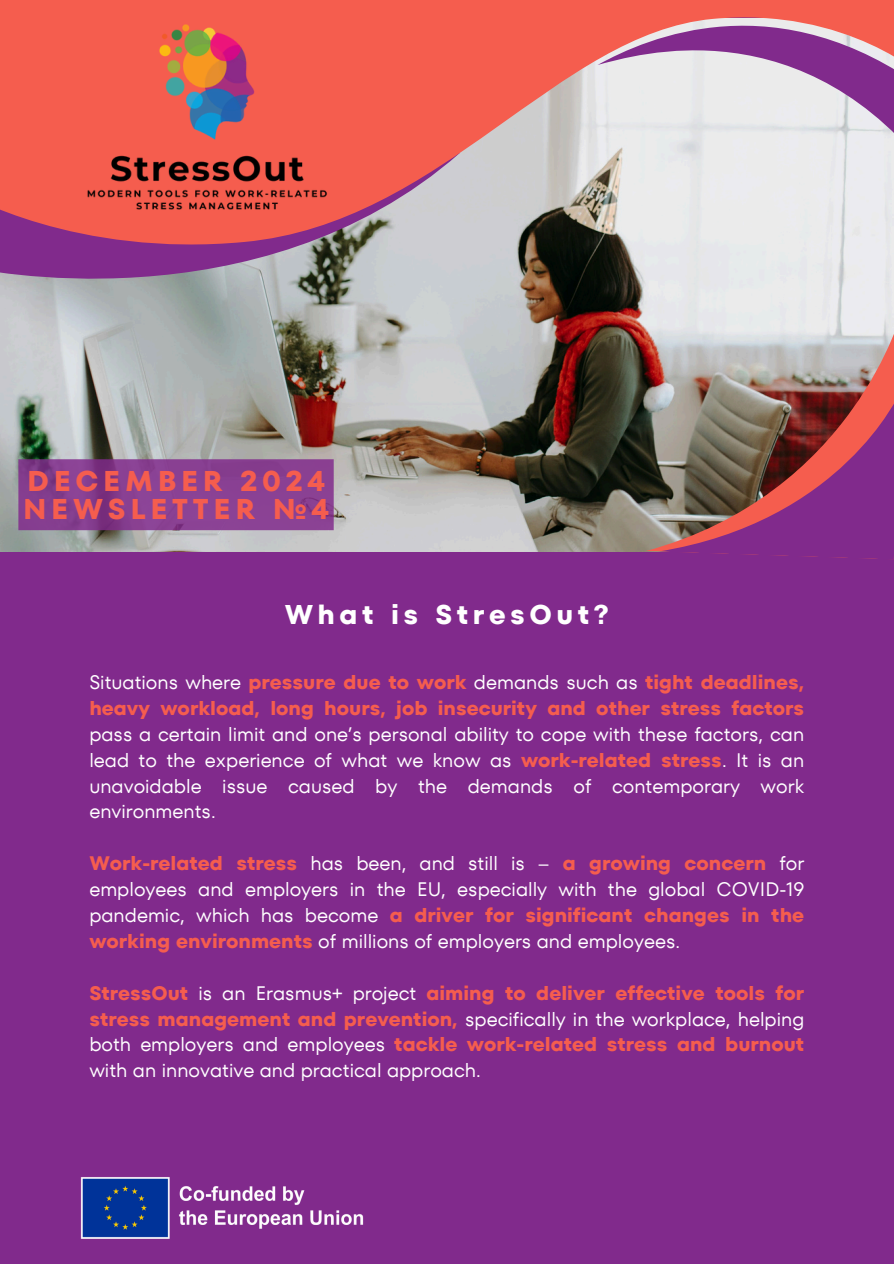
<style>
.page{position:relative;width:894px;height:1264px;background:#fff}
.page>*{position:absolute;margin:0;border:0;box-sizing:border-box;transform-origin:0 0}
.t1{font:700 28.5px/28.2px "TT Fors";letter-spacing:.165em;color:#f55d4e}
.t2{font:700 27px "TT Fors";letter-spacing:.165em;color:#fff}
.t3{font:19.5px/25.8px "TT Fors";color:#fff;text-align:justify}
.s1{font-weight:700;color:#f55d4e}
</style>
<div class="page">
<div style="left:0;top:0;width:893px;height:1263px;background:#812a8c"></div>
<img style="left:0;top:268px;width:893px;height:283px">
<svg style="left:0;top:268px;width:474px;height:89px;background:#b3b7b6"></svg>
<svg style="left:0;top:0;width:893px;height:268px;background:#d59792"></svg>
<svg style="left:591px;top:0;width:302px;height:211px;background:#dbb8c4"></svg>
<svg style="left:645px;top:302px;width:248px;height:250px;background:#c4bdbb"></svg>
<svg style="left:657px;top:385px;width:236px;height:174px"></svg>
<img style="left:21px;top:0;width:372px;height:298px">
<img style="left:80px;top:1177px;width:284px;height:61px">
<svg style="left:18px;top:459px;width:315px;height:71px;background:#863f90"></svg>
<p class="t1" style="left:23px;top:466px;width:307px">DECEMBER 2024<br>NEWSLETTER №4</p>
<p class="t2" style="left:284px;top:595px;width:326px">What is StresOut?</p>
<p class="t3" style="left:89px;top:669px;width:716px">Situations where <span class="s1">pressure due to work</span> demands such as <span class="s1">tight deadlines, heavy workload, long hours, job insecurity and other stress factors </span>pass a certain limit and one’s personal ability to cope with these factors, can lead to the experience of what we know as <span class="s1">work-related stress</span>. It is an unavoidable issue caused by the demands of contemporary work environments.</p>
<h1 class="t3" style="left:89px;top:850px;width:716px"><span class="s1">Work-related stress</span> has been, and still is – <span class="s1">a growing concern</span> for employees and employers in the EU, especially with the global COVID-19 pandemic, which has become <span class="s1">a driver for significant changes in the working environments</span> of millions of employers and employees.</h1>
<p class="t3" style="left:89px;top:979px;width:716px"><span class="s1">StressOut</span> is an Erasmus+ project <span class="s1">aiming to deliver effective tools for stress management and prevention,</span> specifically in the workplace, helping both employers and employees <span class="s1">tackle work-related stress and burnout </span>with an innovative and practical approach.</p>
</div>
